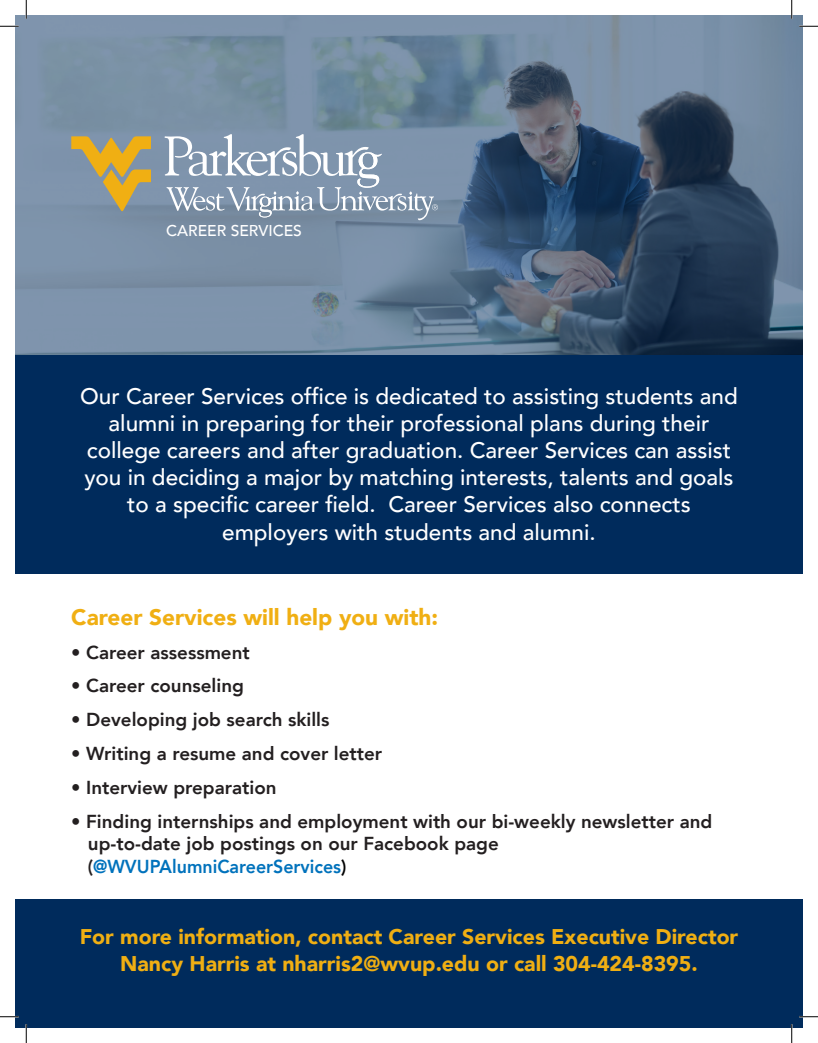
<style>
.page{position:relative;width:818px;height:1043px;background:#fff}
.page>*{position:absolute;margin:0;border:0;box-sizing:border-box;transform-origin:0 0}
.t1{font:500 22.5px/27px "Avenir";color:#fff;text-align:center}
.t2{font:900 22.5px "Avenir";color:#f0af13}
.t3{font:900 21.25px/27px "Avenir";color:#f0af13;text-align:center}
.t4{font:800 18.75px/22.5px "Avenir";color:#231f20}
.t5{font:500 15.62px "Avenir";color:#fff}
.s1{color:#0072bc}
.s2{color:#000}
</style>
<div class="page">
<svg style="left:15px;top:15px;width:787px;height:340px;background:#61788f"></svg>
<svg style="left:71px;top:136px;width:80px;height:75px;background:#ad9e6b"></svg>
<svg style="left:164px;top:134px;width:274px;height:86px;background:#92a3b7"></svg>
<div style="left:15px;top:355px;width:787px;height:218px;background:#002b5c"></div>
<div style="left:15px;top:899px;width:787px;height:129px;background:#002b5c"></div>
<svg style="left:0;top:25px;width:19px;height:2px"></svg>
<svg style="left:799px;top:25px;width:19px;height:2px"></svg>
<svg style="left:0;top:1015px;width:19px;height:2px"></svg>
<svg style="left:799px;top:1015px;width:19px;height:2px"></svg>
<svg style="left:25px;top:0;width:2px;height:19px"></svg>
<svg style="left:25px;top:1024px;width:2px;height:18px"></svg>
<svg style="left:790px;top:0;width:2px;height:19px"></svg>
<svg style="left:790px;top:1024px;width:2px;height:18px"></svg>
<p class="t5" style="left:166px;top:217px;width:137px">CAREER SERVICES</p>
<p class="t1" style="left:80px;top:382px;width:659px">Our Career Services office is dedicated to assisting students and alumni in preparing for their professional plans during their</p>
<p class="t1" style="left:84px;top:436px;width:650px">college careers and after graduation. Career Services can assist you in deciding a major by matching interests, talents and goals to a specific career field. Career Services also connects</p>
<p class="t1" style="left:222px;top:517px;width:375px">employers with students and alumni.</p>
<p class="t2" style="left:71px;top:598px;width:368px">Career Services will help you with:</p>
<p class="t4" style="left:71px;top:641px;width:180px">• Career assessment</p>
<p class="t4" style="left:71px;top:674px;width:174px">• Career counseling</p>
<p class="t4" style="left:71px;top:708px;width:260px">• Developing job search skills</p>
<p class="t4" style="left:71px;top:742px;width:312px">• Writing a resume and cover letter</p>
<p class="t4" style="left:71px;top:776px;width:207px">• Interview preparation</p>
<p class="t4" style="left:88px;top:809px;width:626px;text-indent:-17px">• Finding internships and employment with our bi-weekly newsletter and up-to-date job postings on our Facebook page (<span class="s1">@WVUPAlumniCareerServices</span><span class="s2">)</span></p>
<p class="t3" style="left:80px;top:922px;width:660px">For more information, contact Career Services Executive Director<br>Nancy Harris at nharris2@wvup.edu or call 304-424-8395.</p>
</div>
